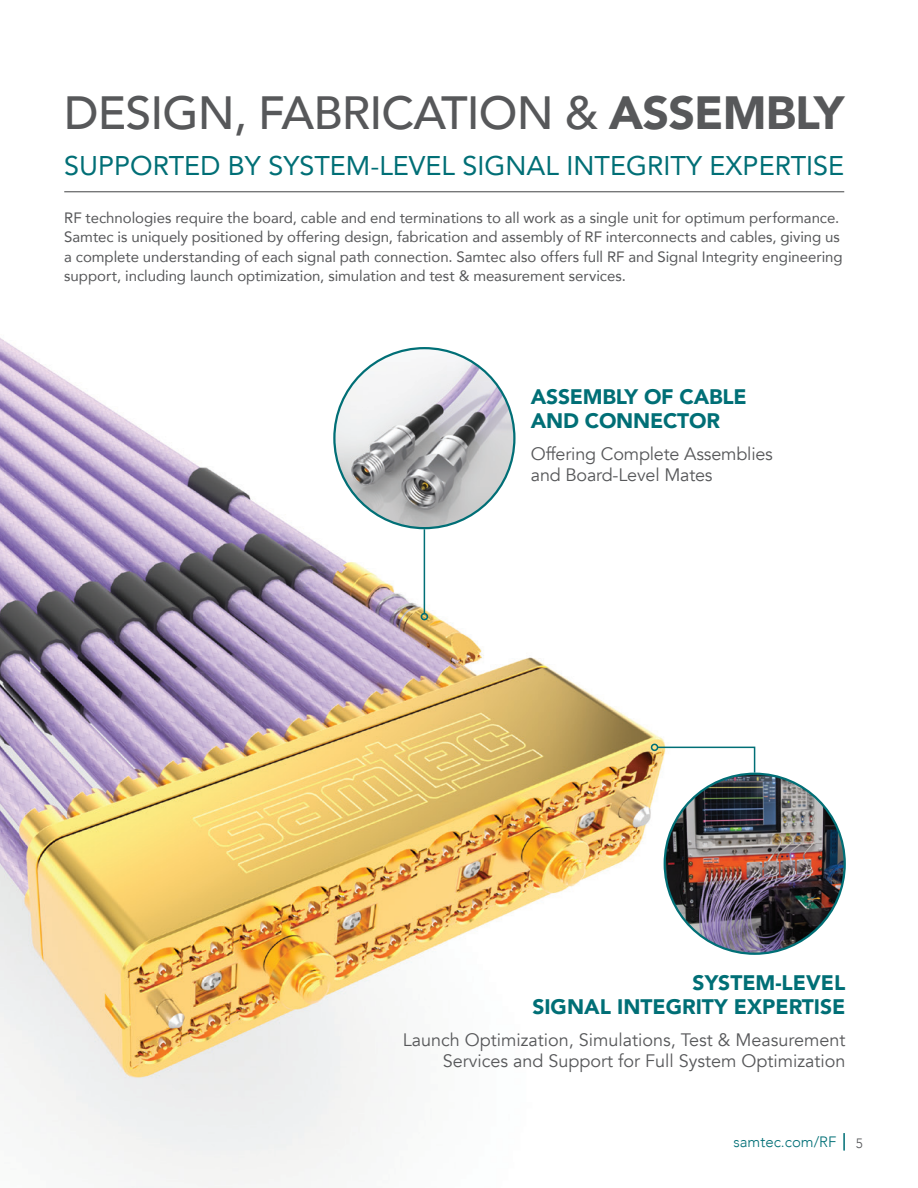
<style>
.page{position:relative;width:918px;height:1188px;background:#fff}
.page>*{position:absolute;margin:0;border:0;box-sizing:border-box;transform-origin:0 0}
.t1{font:500 46.5px "Avenir";letter-spacing:-.02em;color:#57585a}
.t2{font:27px "Avenir";color:#006f76}
.t3{font:900 21px/24px "Avenir";color:#006f76}
.t4{font:18px/21px "Avenir";color:#57585a}
.t5{font:15px/19.5px "Avenir";letter-spacing:-.005em;color:#57585a}
.t6{font:300 15px "Avenir";color:#006f76}
.t7{font:300 13.5px "Avenir";color:#57585a}
.s1{font-weight:900}
</style>
<div class="page">
<img style="left:0;top:191px;width:846px;height:997px">
<hr style="left:64px;top:191px;width:780px;height:1px;background:#57585a">
<img style="left:334px;top:348px;width:180px;height:180px;border-radius:90px">
<hr style="left:424px;top:529px;width:1px;height:85px;background:#006f76">
<div style="left:421px;top:613px;width:7px;height:7px;border:2px solid #006f76;border-radius:50%"></div>
<img style="left:665px;top:774px;width:180px;height:180px;border-radius:90px">
<svg style="left:656px;top:746px;width:100px;height:28px"></svg>
<div style="left:651px;top:744px;width:7px;height:7px;border:2px solid #006f76;border-radius:50%"></div>
<svg style="left:844px;top:1133px;width:1px;height:18px"></svg>
<h1 class="t1" style="left:64px;top:73px;width:781px">DESIGN, FABRICATION &amp; <span class="s1">ASSEMBLY</span></h1>
<h2 class="t2" style="left:64px;top:144px;width:781px">SUPPORTED BY SYSTEM-LEVEL SIGNAL INTEGRITY EXPERTISE</h2>
<p class="t5" style="left:64px;top:207px;width:780px">RF technologies require the board, cable and end terminations to all work as a single unit for optimum performance.<br>Samtec is uniquely positioned by offering design, fabrication and assembly of RF interconnects and cables, giving us a complete understanding of each signal path connection. Samtec also offers full RF and Signal Integrity engineering support, including launch optimization, simulation and test &amp; measurement services.</p>
<h3 class="t3" style="left:531px;top:385px;width:217px">ASSEMBLY OF CABLE<br>AND CONNECTOR</h3>
<p class="t4" style="left:531px;top:444px;width:244px">Offering Complete Assemblies and Board-Level Mates</p>
<h3 class="t3" style="left:532px;top:970px;width:315px;text-align:right">SYSTEM-LEVEL<br>SIGNAL INTEGRITY EXPERTISE</h3>
<p class="t4" style="left:403px;top:1029px;width:444px;text-align:right">Launch Optimization, Simulations, Test &amp; Measurement<br>Services and Support for Full System Optimization</p>
<p class="t6" style="left:733px;top:1133px;width:105px">samtec.com/RF</p>
<p class="t7" style="left:856px;top:1136px;width:9px">5</p>
</div>
